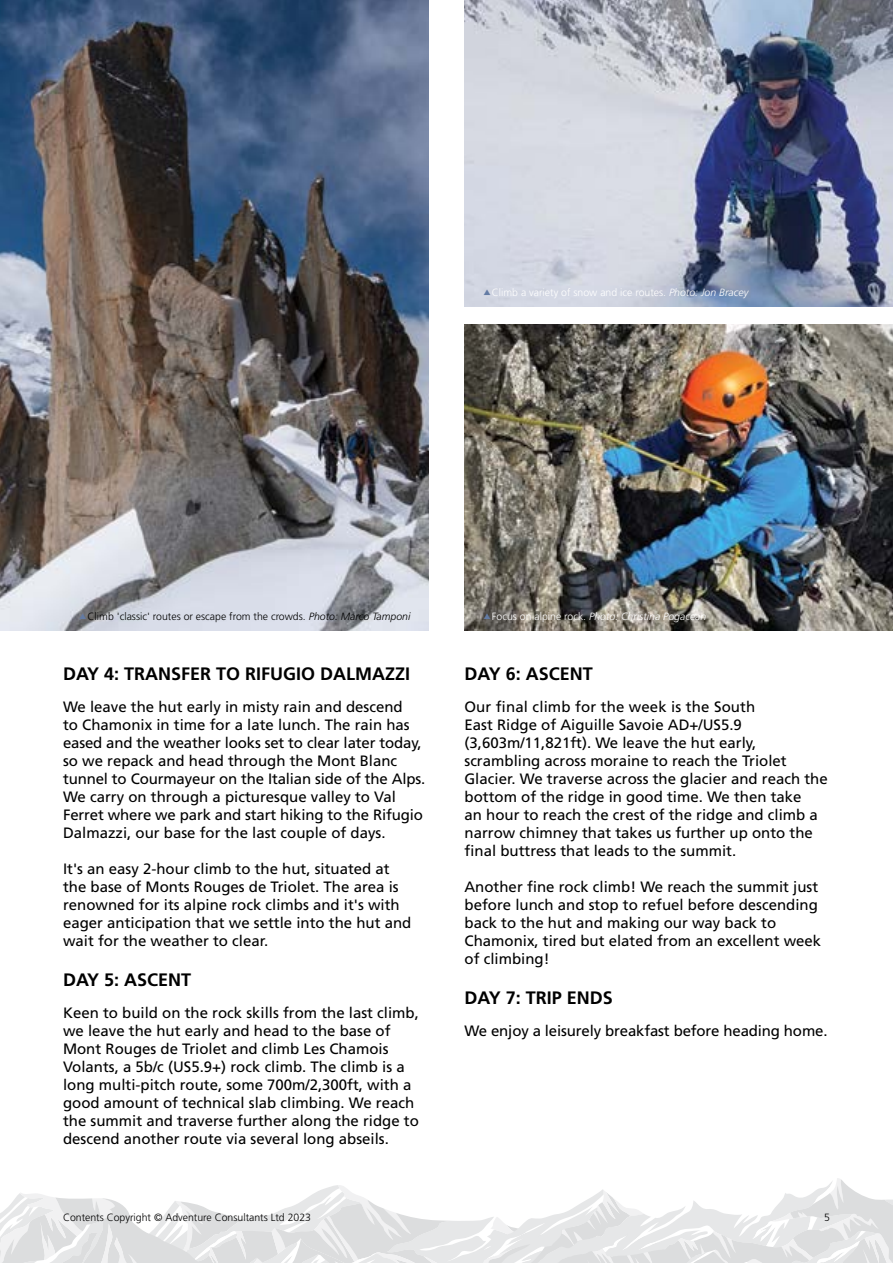
<style>
.page{position:relative;width:893px;height:1263px;background:#fff}
.page>*{position:absolute;margin:0;border:0;box-sizing:border-box;transform-origin:0 0}
.t1{font:700 18px "Frutiger LT Std";color:#000}
.t2{font:15px/18px "Frutiger LT Std";color:#000}
.t3{font:300 10.5px "Frutiger LT Std";color:#000}
.t4{font:300 10.5px "Frutiger LT Std";color:#fff}
.t5{font:italic 300 10.5px "Frutiger LT Std";color:#fff}
.s1{font-style:italic}
.s2{font-style:normal}
</style>
<div class="page">
<svg style="left:0;top:1178px;width:893px;height:85px"></svg>
<img style="left:464px;top:0;width:429px;height:306px">
<img style="left:0;top:0;width:428px;height:630px">
<img style="left:464px;top:324px;width:429px;height:306px">
<svg style="left:80px;top:613px;width:6px;height:6px"></svg>
<svg style="left:484px;top:613px;width:6px;height:6px"></svg>
<svg style="left:484px;top:289px;width:6px;height:6px"></svg>
<p class="t4" style="left:492px;top:287px;width:258px">Climb a variety of snow and ice routes. <span class="s1">Photo: Jon Bracey</span></p>
<p class="t3" style="left:88px;top:611px;width:324px">Climb 'classic' routes or escape from the crowds. <span class="s1">Photo: Marco Tamponi</span></p>
<p class="t5" style="left:492px;top:610px;width:216px"><span class="s2">Focus on alpine rock.</span> Photo: Christina Pogacean</p>
<p class="t1" style="left:63px;top:663px;width:349px">DAY 4: TRANSFER TO RIFUGIO DALMAZZI</p>
<p class="t2" style="left:63px;top:698px;width:364px">We leave the hut early in misty rain and descend<br>to Chamonix in time for a late lunch. The rain has eased and the weather looks set to clear later today, so we repack and head through the Mont Blanc tunnel to Courmayeur on the Italian side of the Alps.<br>We carry on through a picturesque valley to Val Ferret where we park and start hiking to the Rifugio Dalmazzi, our base for the last couple of days.</p>
<p class="t2" style="left:63px;top:860px;width:350px">It's an easy 2-hour climb to the hut, situated at the base of Monts Rouges de Triolet. The area is renowned for its alpine rock climbs and it's with eager anticipation that we settle into the hut and wait for the weather to clear.</p>
<p class="t1" style="left:63px;top:969px;width:130px">DAY 5: ASCENT</p>
<p class="t2" style="left:63px;top:1004px;width:357px">Keen to build on the rock skills from the last climb, we leave the hut early and head to the base of Mont Rouges de Triolet and climb Les Chamois Volants, a 5b/c (US5.9+) rock climb. The climb is a long multi-pitch route, some 700m/2,300ft, with a good amount of technical slab climbing. We reach the summit and traverse further along the ridge to descend another route via several long abseils.</p>
<p class="t1" style="left:464px;top:663px;width:130px">DAY 6: ASCENT</p>
<p class="t2" style="left:464px;top:698px;width:365px">Our final climb for the week is the South<br>East Ridge of Aiguille Savoie AD+/US5.9 (3,603m/11,821ft). We leave the hut early, scrambling across moraine to reach the Triolet Glacier. We traverse across the glacier and reach the bottom of the ridge in good time. We then take<br>an hour to reach the crest of the ridge and climb a narrow chimney that takes us further up onto the final buttress that leads to the summit.</p>
<p class="t2" style="left:464px;top:878px;width:358px">Another fine rock climb! We reach the summit just before lunch and stop to refuel before descending back to the hut and making our way back to Chamonix, tired but elated from an excellent week of climbing!</p>
<p class="t1" style="left:464px;top:987px;width:150px">DAY 7: TRIP ENDS</p>
<p class="t2" style="left:464px;top:1022px;width:365px">We enjoy a leisurely breakfast before heading home.</p>
<p class="t3" style="left:63px;top:1211px;width:250px">Contents Copyright © Adventure Consultants Ltd 2023</p>
<p class="t3" style="left:824px;top:1211px;width:7px">5</p>
</div>
